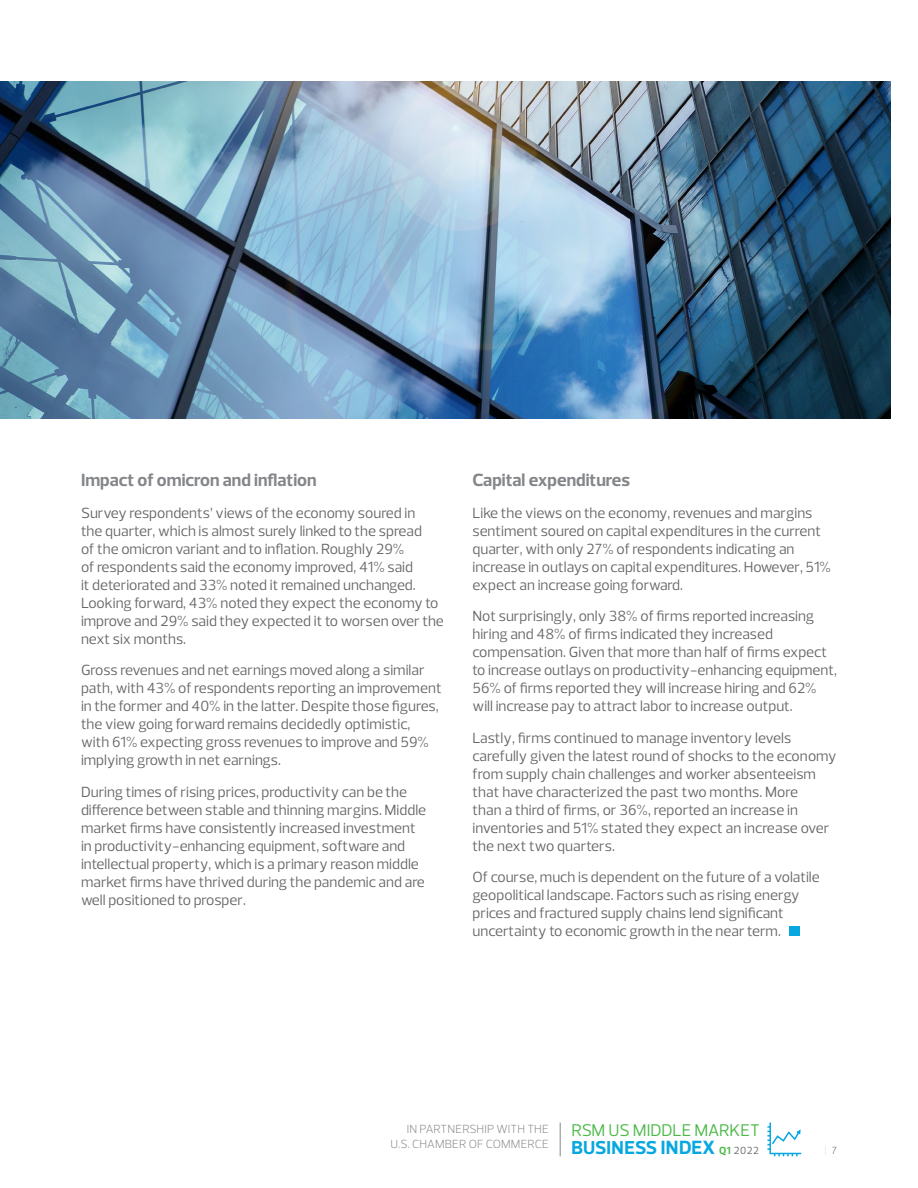
<style>
.page{position:relative;width:918px;height:1188px;background:#fff}
.page>*{position:absolute;margin:0;border:0;box-sizing:border-box;transform-origin:0 0}
.t1{font:900 60px "Prelo";color:#08a7e0}
.t2{font:700 19.05px "Prelo";color:#08a7e0}
.t3{font:700 18px "Prelo";color:#848689}
.t4{font:17.25px "Prelo";color:#4cb848}
.t5{font:15px/18px "Prelo";color:#656568}
.t6{font:300 12px/14.4px "Prelo";letter-spacing:.015em;color:#848689;text-align:right}
.t7{font:10.5px "Prelo";color:#656568}
.t8{font:300 10.5px "Prelo";color:#cccdcf}
.s1{font-size:19.5px}
.s2{font-weight:700;color:#4cb848}
.s3{color:#656568}
</style>
<div class="page">
<hr style="left:560px;top:1123px;width:1px;height:33px;background:#848689">
<svg style="left:767px;top:1123px;width:34px;height:33px"></svg>
<img style="left:0;top:81px;width:891px;height:337px">
<p class="t3" style="left:81px;top:469px;width:237px">Impact of omicron and inflation</p>
<p class="t5" style="left:81px;top:504px;width:364px">Survey respondents’ views of the economy soured in<br>the quarter, which is almost surely linked to the spread<br>of the omicron variant and to inflation. Roughly 29%<br>of respondents said the economy improved, 41% said<br>it deteriorated and 33% noted it remained unchanged.<br>Looking forward, 43% noted they expect the economy to improve and 29% said they expected it to worsen over the next six months.</p>
<p class="t5" style="left:81px;top:661px;width:362px">Gross revenues and net earnings moved along a similar path, with 43% of respondents reporting an improvement in the former and 40% in the latter. Despite those figures, the view going forward remains decidedly optimistic, with 61% expecting gross revenues to improve and 59% implying growth in net earnings.</p>
<p class="t5" style="left:81px;top:783px;width:347px">During times of rising prices, productivity can be the difference between stable and thinning margins. Middle market firms have consistently increased investment in productivity-enhancing equipment, software and intellectual property, which is a primary reason middle market firms have thrived during the pandemic and are well positioned to prosper.</p>
<p class="t3" style="left:472px;top:469px;width:159px">Capital expenditures</p>
<p class="t5" style="left:472px;top:504px;width:360px">Like the views on the economy, revenues and margins sentiment soured on capital expenditures in the current quarter, with only 27% of respondents indicating an increase in outlays on capital expenditures. However, 51% expect an increase going forward.</p>
<p class="t5" style="left:472px;top:607px;width:366px">Not surprisingly, only 38% of firms reported increasing hiring and 48% of firms indicated they increased compensation. Given that more than half of firms expect to increase outlays on productivity-enhancing equipment, 56% of firms reported they will increase hiring and 62% will increase pay to attract labor to increase output.</p>
<p class="t5" style="left:472px;top:729px;width:366px">Lastly, firms continued to manage inventory levels carefully given the latest round of shocks to the economy from supply chain challenges and worker absenteeism that have characterized the past two months. More<br>than a third of firms, or 36%, reported an increase in inventories and 51% stated they expect an increase over the next two quarters.</p>
<p class="t5" style="left:472px;top:868px;width:349px">Of course, much is dependent on the future of a volatile geopolitical landscape. Factors such as rising energy prices and fractured supply chains lend significant uncertainty to economic growth in the near term.</p>
<h1 class="t1" style="left:786px;top:889px;width:18px">•</h1>
<p class="t6" style="left:390px;top:1122px;width:160px">IN PARTNERSHIP WITH THE<br>U.S. CHAMBER OF COMMERCE</p>
<p class="t4" style="left:572px;top:1120px;width:190px">RSM US MIDDLE MARKET</p>
<p class="t2" style="left:572px;top:1136px;width:145px">BUSINESS <span class="s1">INDEX</span></p>
<p class="t7" style="left:719px;top:1144px;width:41px"><span class="s2">Q1</span> 2022</p>
<p class="t8" style="left:825px;top:1144px;width:14px">| <span class="s3">7</span></p>
</div>
